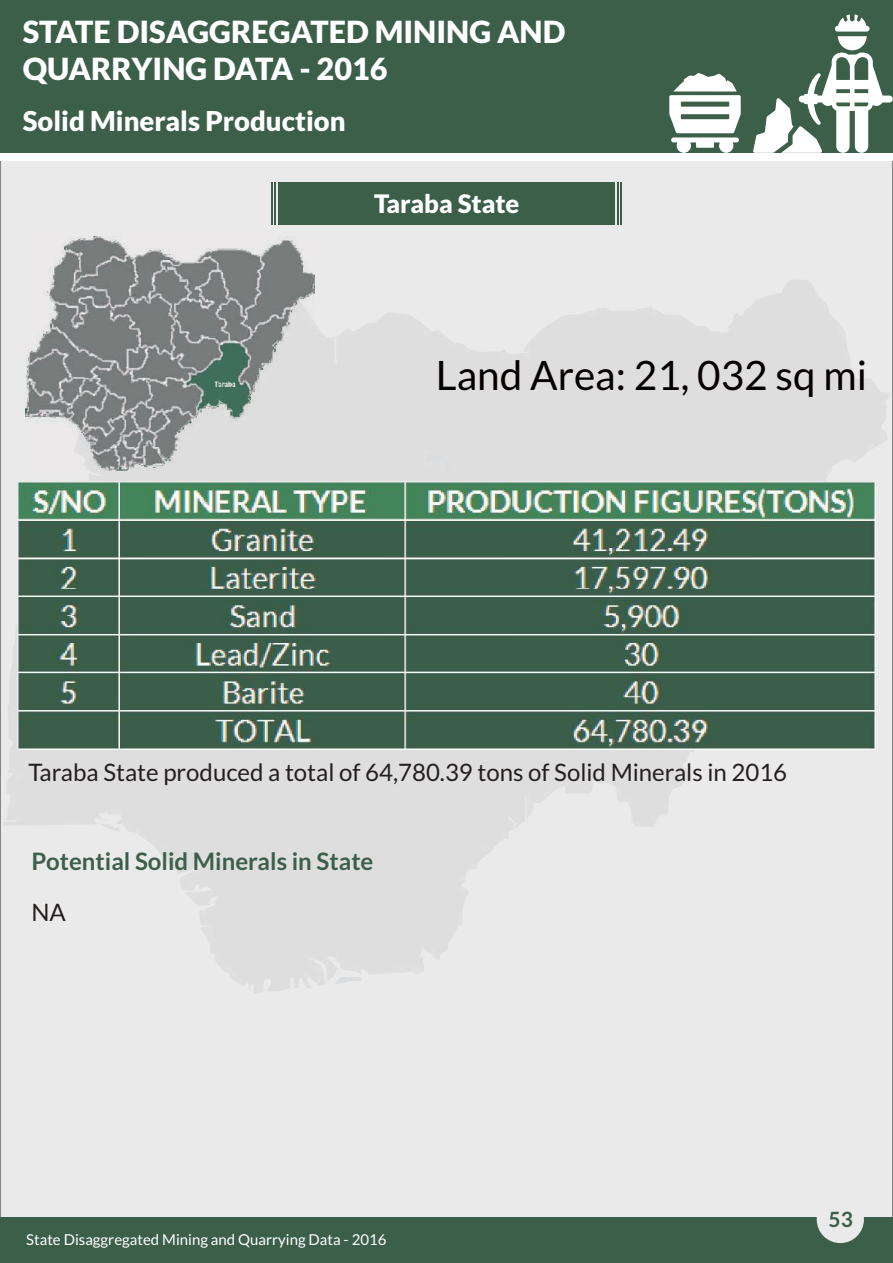
<style>
.page{position:relative;width:893px;height:1263px;background:#fff}
.page>*{position:absolute;margin:0;border:0;box-sizing:border-box;transform-origin:0 0}
.t1{font:40.5px "Lato";color:#050000}
.t2{font:900 30.6px/36.8px "Lato";color:#fff}
.t3{font:900 27.3px "Lato";color:#fff}
.t4{font:900 25.5px "Lato";color:#fff}
.t5{font:24px "Lato";color:#241f1f}
.t6{font:700 24px "Lato";color:#3c5f4a}
.t7{font:700 21px "Lato";color:#3c5f4a}
.t8{font:15px "Lato";color:#fff}
</style>
<div class="page">
<div style="left:0;top:0;width:893px;height:1263px;background:linear-gradient(to right,#eae9e9,#e7e6e6)"></div>
<img style="left:118px;top:455px;width:711px;height:539px">
<div style="left:0;top:0;width:893px;height:160px;background:#fff"></div>
<div style="left:0;top:0;width:893px;height:153px;background:#3c5f4a"></div>
<div style="left:0;top:1218px;width:893px;height:45px;background:#3c5f4a"></div>
<div style="left:817px;top:1196px;width:47px;height:47px;background:#ebeaea;border-radius:50%"></div>
<svg style="left:753px;top:15px;width:140px;height:138px"></svg>
<svg style="left:669px;top:73px;width:72px;height:80px"></svg>
<div style="left:278px;top:182px;width:337px;height:42px;background:#3c5f4a"></div>
<hr style="left:617px;top:182px;width:2px;height:42px;background:#3c5f4a">
<hr style="left:621px;top:182px;width:1px;height:42px;background:#3c5f4a">
<hr style="left:271px;top:182px;width:1px;height:42px;background:#3c5f4a">
<hr style="left:274px;top:182px;width:2px;height:42px;background:#3c5f4a">
<img style="left:18px;top:481px;width:857px;height:268px">
<img style="left:25px;top:236px;width:289px;height:235px">
<p class="t2" style="left:23px;top:15px;width:544px">STATE DISAGGREGATED MINING AND<br>QUARRYING DATA - 2016</p>
<p class="t3" style="left:23px;top:109px;width:324px">Solid Minerals Production</p>
<p class="t4" style="left:374px;top:192px;width:147px">Taraba State</p>
<h1 class="t1" style="left:436px;top:357px;width:433px">Land Area: 21, 032 sq mi</h1>
<p class="t5" style="left:28px;top:761px;width:760px">Taraba State produced a total of 64,780.39 tons of Solid Minerals in 2016</p>
<p class="t6" style="left:31px;top:850px;width:343px">Potential Solid Minerals in State</p>
<p class="t5" style="left:31px;top:901px;width:36px">NA</p>
<p class="t8" style="left:26px;top:1233px;width:362px">State Disaggregated Mining and Quarrying Data - 2016</p>
<p class="t7" style="left:828px;top:1210px;width:26px">53</p>
</div>
